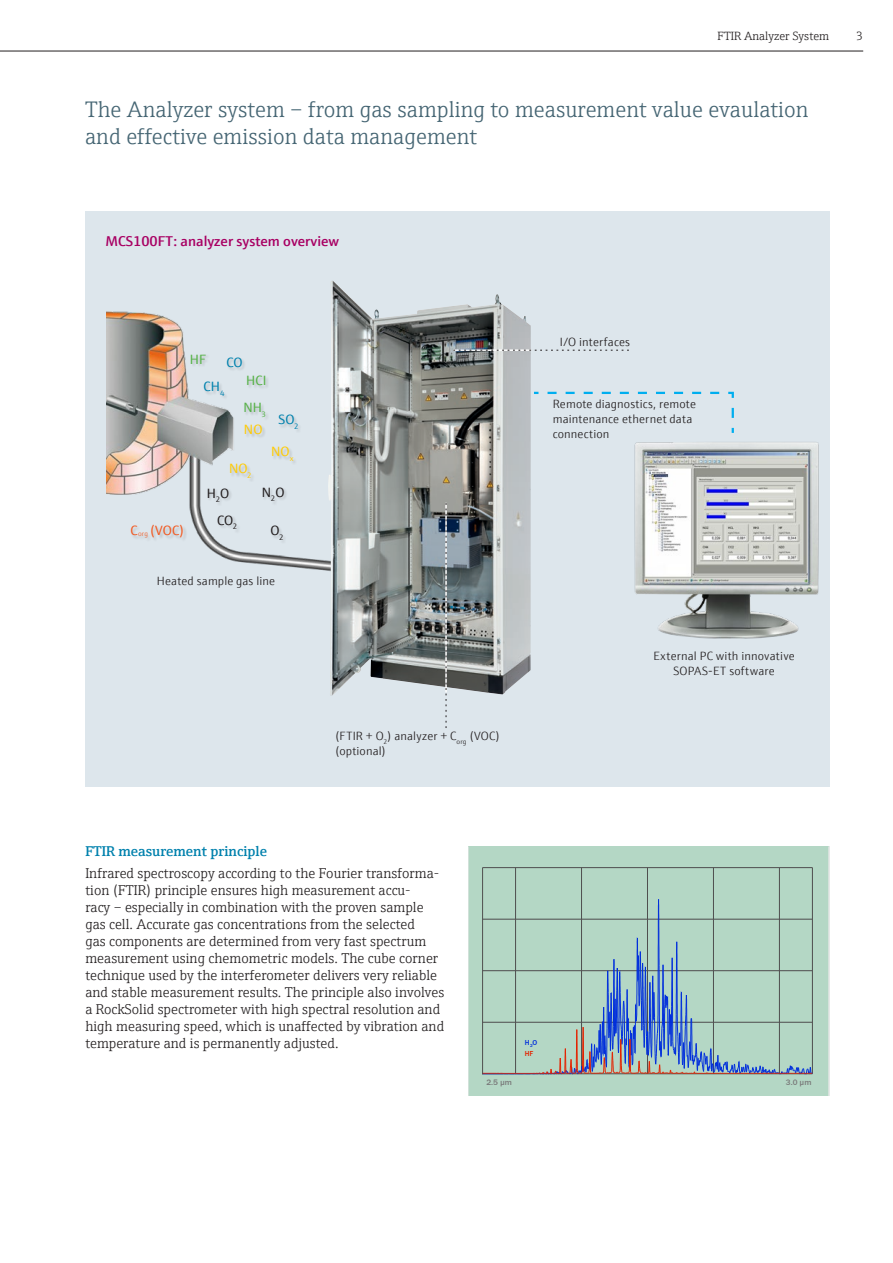
<style>
.page{position:relative;width:893px;height:1263px;background:#fff}
.page>*{position:absolute;margin:0;border:0;box-sizing:border-box;transform-origin:0 0}
.t1{font:300 22.5px/27px "E+H Serif";color:#456573}
.t2{font:300 14.25px/17px "E+H Serif";color:#231f20}
.t3{font:600 14.25px "E+H Sans";color:#a80063}
.t4{font:600 14.25px "E+H Serif";color:#0081ad}
.t5{font:13.5px "E+H Sans";color:#231f20}
.t6{font:13.5px "E+H Sans";color:#f15a22}
.t7{font:13.5px/27.6px "E+H Sans";letter-spacing:.005em;color:#56b147}
.t8{font:13.5px "E+H Sans";color:#0081ad}
.t9{font:13.5px "E+H Sans";color:#ffcb04}
.t10{font:300 12px/15px "E+H Sans";letter-spacing:.015em;color:#231f20}
.t11{font:300 12px "E+H Serif";color:#231f20}
.t12{font:500 8.25px "SICK Franklin";color:#797979}
.t13{font:7.8px "E+H Sans";color:#231f20}
.t14{font:500 7.5px/10.6px "SICK Franklin";color:#002edc}
.s1{font-weight:300;font-size:7.05px}
.s2{color:#e42200}
</style>
<div class="page">
<div style="left:85px;top:211px;width:744px;height:576px;background:#dde6ec"></div>
<div style="left:468px;top:846px;width:361px;height:250px;background:#b4d7c5"></div>
<hr style="left:713px;top:868px;width:1px;height:206px;background:#4f4f4f">
<hr style="left:647px;top:868px;width:1px;height:206px;background:#4f4f4f">
<hr style="left:581px;top:868px;width:1px;height:206px;background:#4f4f4f">
<hr style="left:515px;top:868px;width:1px;height:206px;background:#4f4f4f">
<hr style="left:483px;top:867px;width:329px;height:1px;background:#4f4f4f">
<hr style="left:482px;top:868px;width:1px;height:206px;background:#4f4f4f">
<hr style="left:812px;top:868px;width:1px;height:206px;background:#4f4f4f">
<hr style="left:779px;top:868px;width:1px;height:206px;background:#4f4f4f">
<svg style="left:483px;top:899px;width:330px;height:177px"></svg>
<img style="left:107px;top:280px;width:484px;height:425px">
<img style="left:328px;top:281px;width:203px;height:414px">
<img style="left:634px;top:442px;width:185px;height:196px">
<svg style="left:532px;top:391px;width:202px;height:44px"></svg>
<hr style="left:453px;top:349px;width:78px;height:2px;background:#fff">
<svg style="left:453px;top:350px;width:176px;height:1px"></svg>
<div style="left:263px;top:487px;width:25px;height:19px;background:#d7e0e6"></div>
<div style="left:208px;top:488px;width:25px;height:18px;background:#d8e1e7"></div>
<div style="left:218px;top:515px;width:23px;height:18px;background:#d7dfe5"></div>
<div style="left:271px;top:525px;width:16px;height:19px;background:#d8e1e7"></div>
<div style="left:191px;top:354px;width:19px;height:14px;background:#d4dde3"></div>
<div style="left:247px;top:375px;width:23px;height:14px;background:#d4dde3"></div>
<div style="left:244px;top:403px;width:26px;height:18px;background:#d7e0e6"></div>
<div style="left:204px;top:381px;width:25px;height:19px;background:#dae2e8"></div>
<div style="left:227px;top:357px;width:20px;height:15px;background:#d5dee4"></div>
<div style="left:278px;top:415px;width:24px;height:18px;background:#d7e0e6"></div>
<div style="left:272px;top:447px;width:26px;height:18px;background:#d7e0e6"></div>
<div style="left:230px;top:464px;width:25px;height:18px;background:#d7dfe5"></div>
<div style="left:131px;top:525px;width:56px;height:17px;background:#d7e0e6"></div>
<div style="left:245px;top:424px;width:21px;height:15px;background:#d3dbe1"></div>
<hr style="left:445px;top:503px;width:2px;height:189px;background:#fff">
<svg style="left:446px;top:503px;width:1px;height:225px"></svg>
<hr style="left:0;top:51px;width:863px;height:1px;background:#231f20">
<p class="t11" style="left:718px;top:27px;width:113px">FTIR Analyzer System</p>
<p class="t11" style="left:856px;top:27px;width:8px">3</p>
<h1 class="t1" style="left:85px;top:94px;width:725px">The Analyzer system – from gas sampling to measurement value evaulation and effective emission data management</h1>
<p class="t3" style="left:105px;top:230px;width:235px">MCS100FT: analyzer system overview</p>
<p class="t7" style="left:190px;top:344px;width:18px">HF</p>
<p class="t8" style="left:227px;top:352px;width:18px">CO</p>
<p class="t8" style="left:204px;top:376px;width:22px">CH<sub>4</sub></p>
<p class="t7" style="left:243px;top:365px;width:25px">HCI<br>NH<sub>3</sub></p>
<p class="t8" style="left:278px;top:410px;width:22px">SO<sub>2</sub></p>
<p class="t9" style="left:271px;top:442px;width:24px">NO<sub>x</sub></p>
<p class="t9" style="left:244px;top:419px;width:20px">NO</p>
<p class="t6" style="left:131px;top:520px;width:55px">C<span class="s1">org</span> (VOC)</p>
<p class="t9" style="left:229px;top:459px;width:24px">NO<sub>2</sub></p>
<p class="t5" style="left:207px;top:483px;width:11px">H</p>
<p class="t5" style="left:262px;top:482px;width:24px">N<sub>2</sub>O</p>
<p class="t13" style="left:216px;top:493px;width:15px">2<sup>O</sup></p>
<p class="t5" style="left:217px;top:510px;width:22px">CO<sub>2</sub></p>
<p class="t5" style="left:270px;top:520px;width:15px">O<sub>2</sub></p>
<p class="t10" style="left:157px;top:572px;width:120px">Heated sample gas line</p>
<p class="t10" style="left:335px;top:728px;width:166px">(FTIR + O<sub>2</sub>) analyzer + C<sub>org</sub> (VOC) (optional)</p>
<p class="t10" style="left:560px;top:334px;width:72px">I/O interfaces</p>
<p class="t10" style="left:553px;top:395px;width:145px">Remote diagnostics, remote maintenance ethernet data connection</p>
<p class="t10" style="left:653px;top:647px;width:143px;text-align:center">External PC with innovative<br>SOPAS-ET software</p>
<p class="t4" style="left:85px;top:840px;width:183px">FTIR measurement principle</p>
<p class="t2" style="left:85px;top:863px;width:360px">Infrared spectroscopy according to the Fourier transforma&shy;tion (FTIR) principle ensures high measurement accu-<br>racy – especially in combination with the proven sample gas cell. Accurate gas concentrations from the selected<br>gas components are determined from very fast spectrum measurement using chemometric models. The cube corner technique used by the interferometer delivers very reliable and stable measurement results. The principle also involves a RockSolid spectrometer with high spectral resolution and high measuring speed, which is unaffected by vibration and temperature and is permanently adjusted.</p>
<p class="t14" style="left:525px;top:1038px;width:14px">H<sub>2</sub>O<br><span class="s2">HF</span></p>
<p class="t12" style="left:486px;top:1077px;width:27px">2.5 µm</p>
<p class="t12" style="left:786px;top:1077px;width:27px">3.0 µm</p>
</div>
